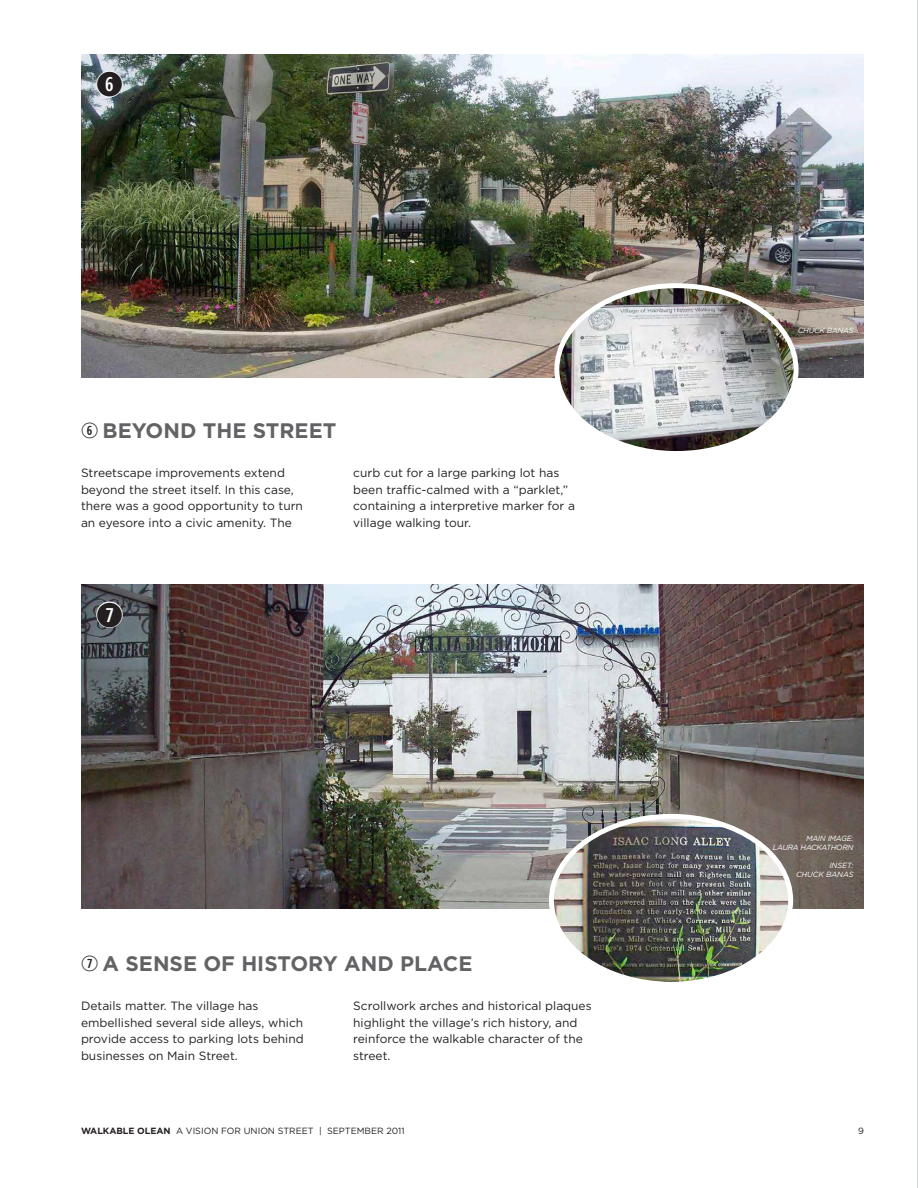
<style>
.page{position:relative;width:918px;height:1188px;background:#fff}
.page>*{position:absolute;margin:0;border:0;box-sizing:border-box;transform-origin:0 0}
.t1{font:700 33px "Combi Numerals";color:#231f20}
.t2{font:700 21px "Gotham";color:#636366}
.t3{font:12px/16.5px "Gotham";color:#231f20}
.t4{font:9px "Gotham";color:#231f20}
.t5{font:italic 7.5px "Gotham";letter-spacing:-.025em;color:#fff}
.t6{font:italic 7.5px "Gotham";color:#fff}
.s1{font-family:"Combi Numerals";font-weight:400;color:#231f20}
.s2{font-weight:700}
</style>
<div class="page">
<hr style="left:917px;top:0;width:1px;height:1188px;background:#c7c8ca">
<img style="left:81px;top:54px;width:783px;height:324px">
<img style="left:557px;top:286px;width:239px;height:164px">
<div style="left:554px;top:283px;width:245px;height:173px;border:5px solid #fff;border-radius:50%"></div>
<img style="left:81px;top:585px;width:783px;height:324px">
<img style="left:551px;top:816px;width:240px;height:165px">
<div style="left:549px;top:814px;width:244px;height:173px;border:5px solid #fff;border-radius:50%"></div>
<div style="left:96px;top:71px;width:27px;height:26px;background:#fff;border-radius:50%"></div>
<div style="left:96px;top:602px;width:27px;height:26px;background:#fff;border-radius:50%"></div>
<p class="t1" style="left:96px;top:72px;width:29px">y</p>
<p class="t2" style="left:81px;top:417px;width:257px"><span class="s1">y</span> BEYOND THE STREET</p>
<p class="t3" style="left:81px;top:465px;width:223px">Streetscape improvements extend beyond the street itself. In this case, there was a good opportunity to turn an eyesore into a civic amenity. The</p>
<p class="t3" style="left:353px;top:465px;width:223px">curb cut for a large parking lot has been traffic-calmed with a “parklet,” containing a interpretive marker for a village walking tour.</p>
<p class="t1" style="left:96px;top:602px;width:29px">u</p>
<p class="t2" style="left:81px;top:950px;width:393px"><span class="s1">u</span> A SENSE OF HISTORY AND PLACE</p>
<p class="t3" style="left:81px;top:998px;width:224px">Details matter. The village has embellished several side alleys, which provide access to parking lots behind businesses on Main Street.</p>
<p class="t3" style="left:353px;top:998px;width:240px">Scrollwork arches and historical plaques highlight the village’s rich history, and reinforce the walkable character of the street.</p>
<p class="t5" style="left:798px;top:326px;width:57px">CHUCK BANAS</p>
<p class="t5" style="left:806px;top:834px;width:49px">MAIN IMAGE:</p>
<p class="t5" style="left:773px;top:843px;width:82px">LAURA HACKATHORN</p>
<p class="t5" style="left:829px;top:861px;width:26px">INSET:</p>
<p class="t6" style="left:796px;top:870px;width:59px">CHUCK BANAS</p>
<p class="t4" style="left:81px;top:1125px;width:325px"><span class="s2">WALKABLE OLEAN</span> A VISION FOR UNION STREET | SEPTEMBER 2011</p>
<p class="t4" style="left:858px;top:1125px;width:7px">9</p>
</div>
